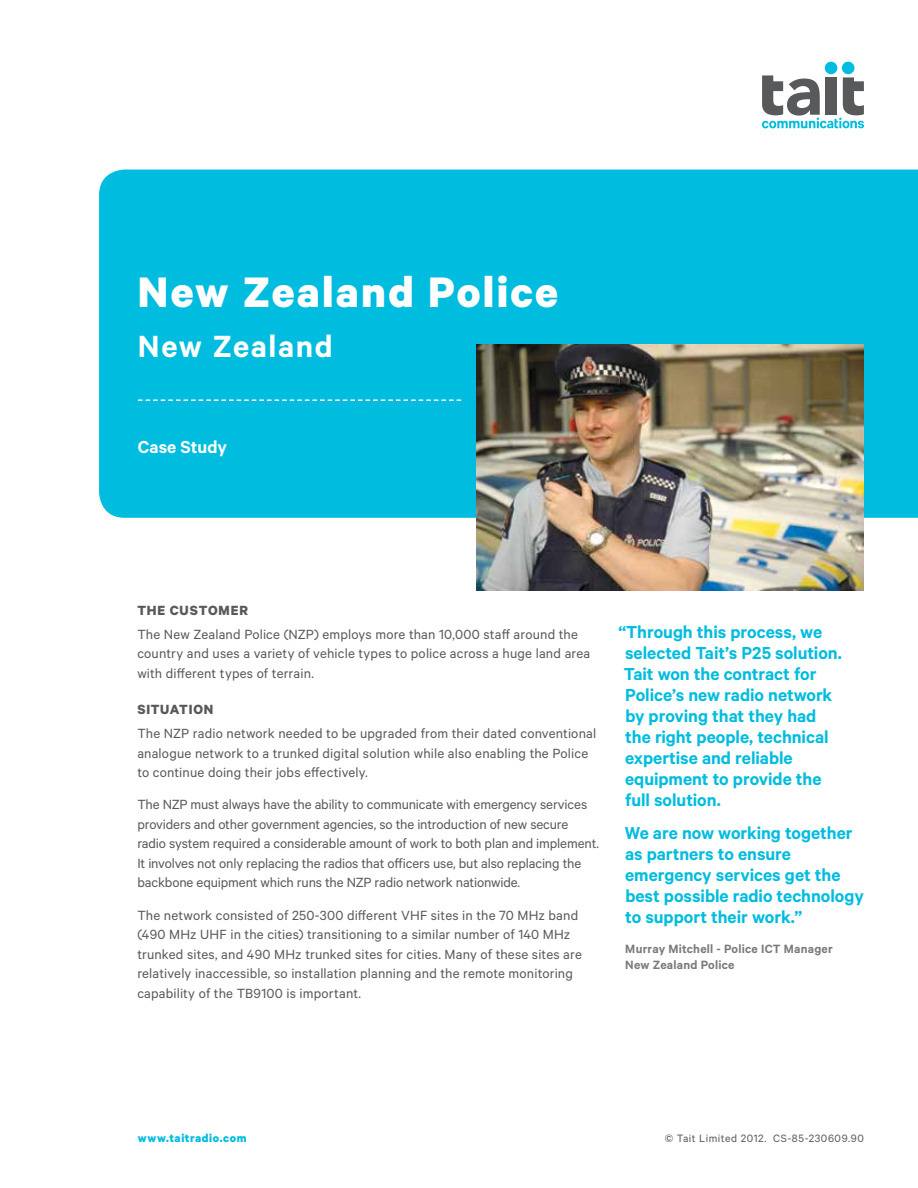
<style>
.page{position:relative;width:918px;height:1188px;background:#fff}
.page>*{position:absolute;margin:0;border:0;box-sizing:border-box;transform-origin:0 0}
.t1{font:700 48px "Calibre";letter-spacing:.045em;color:#fff}
.t2{font:600 34.5px "Calibre";letter-spacing:.045em;color:#fff}
.t3{font:600 19.5px/21px "Calibre";letter-spacing:-.005em;color:#00bcdf}
.t4{font:600 19.5px "Calibre";color:#fff}
.t5{font:15px/19.5px "Calibre";letter-spacing:.005em;color:#58595b}
.t6{font:700 15px "Calibre";letter-spacing:.06em;color:#58595b}
.t7{font:600 13.5px/16.5px "Calibre";letter-spacing:.02em;color:#797a7d}
.t8{font:700 12.75px "Calibre";letter-spacing:.045em;color:#00bcdf}
.t9{font:12px "Calibre";letter-spacing:.045em;color:#58595b}
</style>
<div class="page">
<div style="left:842px;top:62px;width:12px;height:12px;background:#00bcdf;border-radius:50%"></div>
<div style="left:825px;top:62px;width:12px;height:12px;background:#00bcdf;border-radius:50%"></div>
<svg style="left:762px;top:75px;width:102px;height:53px"></svg>
<div style="left:99px;top:170px;width:819px;height:348px;background:#00bcdf"></div>
<svg style="left:138px;top:399px;width:323px;height:2px"></svg>
<img style="left:477px;top:344px;width:387px;height:247px">
<h1 class="t1" style="left:138px;top:263px;width:422px">New Zealand Police</h1>
<h2 class="t2" style="left:138px;top:326px;width:196px">New Zealand</h2>
<h3 class="t4" style="left:138px;top:435px;width:90px">Case Study</h3>
<p class="t6" style="left:137px;top:601px;width:112px">THE CUSTOMER</p>
<p class="t5" style="left:137px;top:624px;width:454px">The New Zealand Police (NZP) employs more than 10,000 staff around the country and uses a variety of vehicle types to police across a huge land area with different types of terrain.</p>
<p class="t6" style="left:137px;top:700px;width:78px">situation</p>
<p class="t5" style="left:137px;top:723px;width:460px">The NZP radio network needed to be upgraded from their dated conventional analogue network to a trunked digital solution while also enabling the Police to continue doing their jobs effectively.</p>
<p class="t5" style="left:137px;top:794px;width:463px">The NZP must always have the ability to communicate with emergency services providers and other government agencies, so the introduction of new secure radio system required a considerable amount of work to both plan and implement.<br>It involves not only replacing the radios that officers use, but also replacing the backbone equipment which runs the NZP radio network nationwide.</p>
<p class="t5" style="left:137px;top:905px;width:446px">The network consisted of 250-300 different VHF sites in the 70 MHz band (490 MHz UHF in the cities) transitioning to a similar number of 140 MHz trunked sites, and 490 MHz trunked sites for cities. Many of these sites are relatively inaccessible, so installation planning and the remote monitoring capability of the TB9100 is important.</p>
<h3 class="t3" style="left:618px;top:621px;width:225px">“Through this process, we selected Tait’s P25 solution.<br>Tait won the contract for<br>Police’s new radio network by proving that they had<br>the right people, technical expertise and reliable equipment to provide the full solution.</h3>
<h3 class="t3" style="left:625px;top:822px;width:241px">We are now working together as partners to ensure emergency services get the best possible radio technology to support their work.”</h3>
<p class="t7" style="left:625px;top:940px;width:209px">Murray Mitchell - Police ICT Manager<br>New Zealand Police</p>
<p class="t8" style="left:138px;top:1131px;width:110px">www.taitradio.com</p>
<p class="t9" style="left:665px;top:1132px;width:201px">© Tait Limited 2012. CS-85-230609.90</p>
</div>
